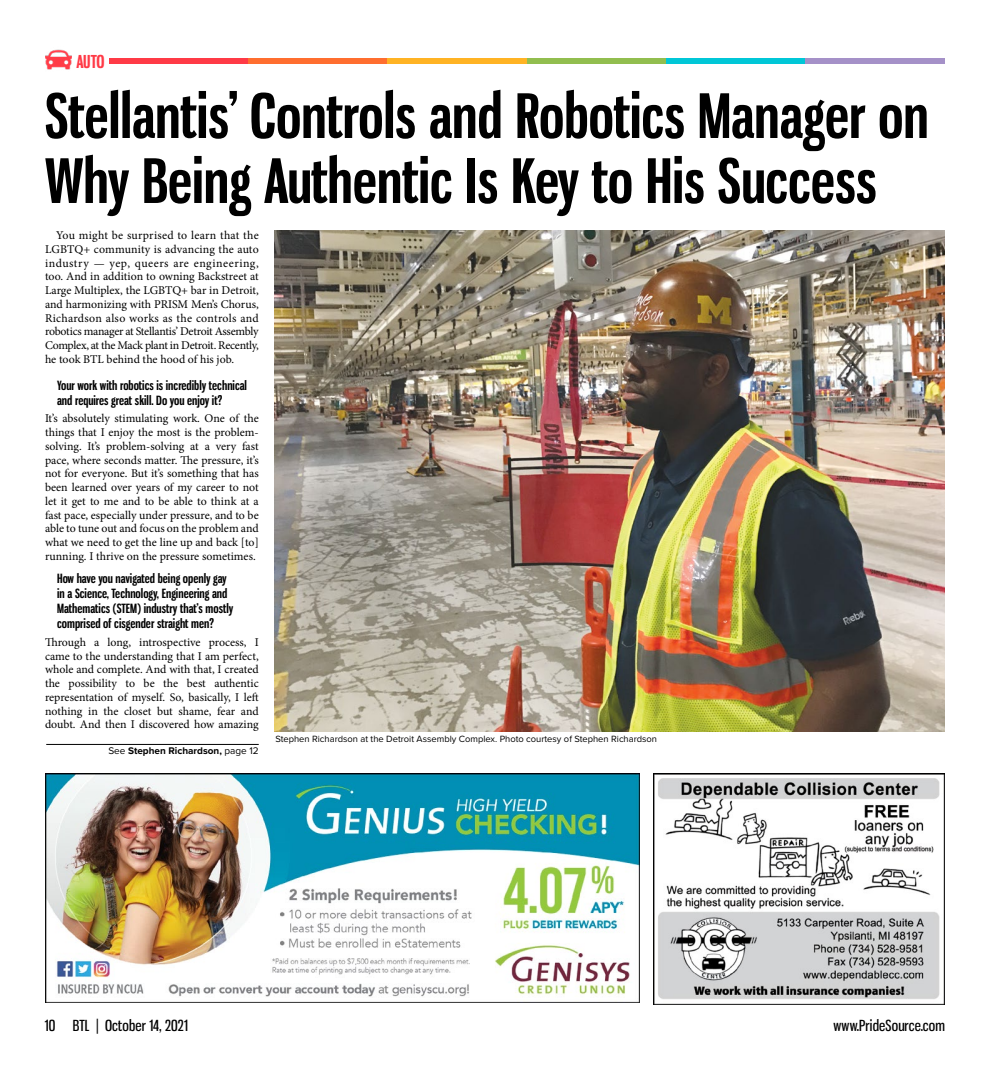
<style>
.page{position:relative;width:990px;height:1080px;background:#fff}
.page>*{position:absolute;margin:0;border:0;box-sizing:border-box;transform-origin:0 0}
.t1{font:700 60px/65px "Gnuolane Rg";color:#000}
.t2{font:700 17.5px "Gnuolane Rg";color:#ff3a46}
.t3{font:15px "Gnuolane Rg";letter-spacing:.01em;color:#000}
.t4{font:700 12.5px/15px "Gnuolane Rg";color:#000}
.t5{font:11.88px/13.8px "Minion Pro";letter-spacing:-.005em;color:#000;text-align:justify}
.t6{font:700 10px "Proxima Nova";color:#000}
.t7{font:9.38px "Proxima Nova";color:#000}
.s1{font-weight:400}
</style>
<div class="page">
<div style="left:109px;top:58px;width:139px;height:5px;background:#ff3a46"></div>
<div style="left:248px;top:58px;width:140px;height:5px;background:#ff6e2f"></div>
<div style="left:388px;top:58px;width:139px;height:5px;background:#ffb324"></div>
<div style="left:527px;top:58px;width:139px;height:5px;background:#92be4f"></div>
<div style="left:666px;top:58px;width:140px;height:5px;background:#00c7d7"></div>
<div style="left:806px;top:58px;width:139px;height:5px;background:#a591c8"></div>
<img style="left:45px;top:49px;width:26px;height:21px">
<img style="left:45px;top:773px;width:595px;height:229px">
<img style="left:653px;top:773px;width:291px;height:231px">
<img style="left:274px;top:231px;width:671px;height:500px">
<hr style="left:46px;top:744px;width:213px;height:1px;background:#000">
<h2 class="t2" style="left:77px;top:51px;width:30px">AUTO</h2>
<h1 class="t1" style="left:45px;top:83px;width:885px">Stellantis’ Controls and Robotics Manager on<br>Why Being Authentic Is Key to His Success</h1>
<p class="t5" style="left:45px;top:228px;width:215px;text-indent:11px">You might be surprised to learn that the LGBTQ+ community is advancing the auto industry — yep, queers are engineering, too. And in addition to owning Backstreet at Large Multiplex, the LGBTQ+ bar in Detroit, and harmonizing with PRISM Men’s Chorus, Richardson also works as the controls and robotics manager at Stellantis’ Detroit Assembly Complex, at the Mack plant in Detroit. Recently, he took BTL behind the hood of his job.</p>
<p class="t4" style="left:57px;top:378px;width:191px">Your work with robotics is incredibly technical and requires great skill. Do you enjoy it?</p>
<p class="t5" style="left:45px;top:412px;width:215px">It’s absolutely stimulating work. One of the things that I enjoy the most is the problem&shy;solving. It’s problem-solving at a very fast pace, where seconds matter. The pressure, it’s not for everyone. But it’s something that has been learned over years of my career to not let it get to me and to be able to think at a fast pace, especially under pressure, and to be able to tune out and focus on the problem and what we need to get the line up and back [to] running. I thrive on the pressure sometimes.</p>
<p class="t4" style="left:57px;top:571px;width:178px">How have you navigated being openly gay in a Science, Technology, Engineering and Mathematics (STEM) industry that’s mostly comprised of cisgender straight men?</p>
<p class="t5" style="left:45px;top:635px;width:215px">Through a long, introspective process, I came to the understanding that I am perfect, whole and complete. And with that, I created the possibility to be the best authentic representation of myself. So, basically, I left nothing in the closet but shame, fear and doubt. And then I discovered how amazing</p>
<p class="t6" style="left:108px;top:743px;width:152px"><span class="s1">See</span> Stephen Richardson, <span class="s1">page 12</span></p>
<p class="t7" style="left:275px;top:732px;width:383px">Stephen Richardson at the Detroit Assembly Complex. Photo courtesy of Stephen Richardson</p>
<p class="t3" style="left:45px;top:1016px;width:144px">10 BTL | October 14, 2021</p>
<p class="t3" style="left:834px;top:1016px;width:113px">www.PrideSource.com</p>
</div>
